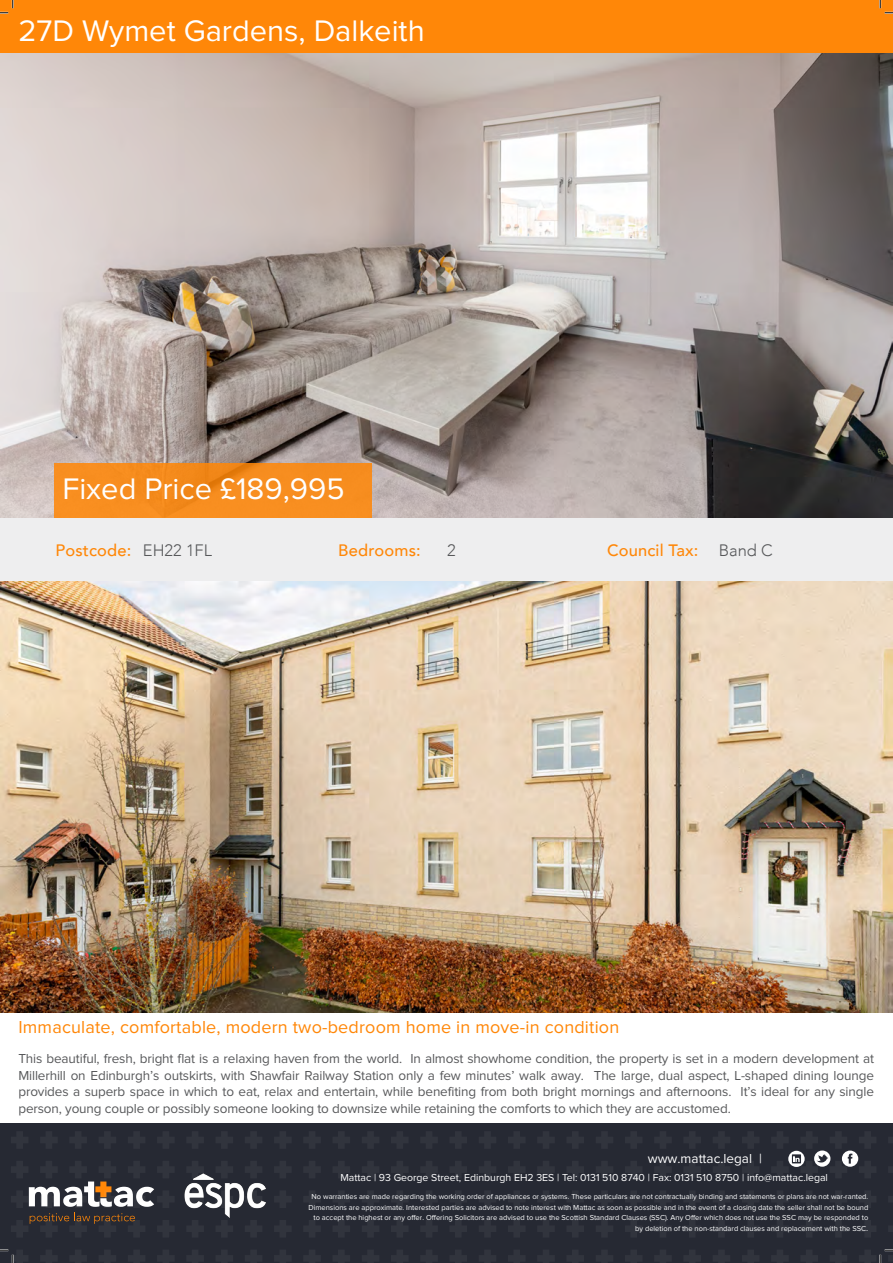
<style>
.page{position:relative;width:893px;height:1263px;background:#fff}
.page>*{position:absolute;margin:0;border:0;box-sizing:border-box;transform-origin:0 0}
.t1{font:30.9px "Proxima Nova";color:#fff}
.t2{font:18px "Proxima Nova";letter-spacing:.01em;color:#ff8708}
.t3{font:500 16.5px "Avenir";letter-spacing:.01em;color:#ff8708}
.t4{font:300 16.5px "Avenir";color:#57585a}
.t5{font:13.5px/16.5px "Proxima Nova";letter-spacing:-.01em;color:#57585a;text-align:justify}
.t6{font:13.5px "Proxima Nova";color:#fff}
.t7{font:10.5px "Proxima Nova";color:#fff}
.t8{font:7.5px/10.5px "Proxima Nova";color:#fff;text-align:right}
.s1{font-weight:300;color:#57585a}
.s2{font-family:"Avenir";font-weight:500}
</style>
<div class="page">
<img style="left:1px;top:580px;width:891px;height:433px">
<img style="left:1px;top:52px;width:891px;height:466px">
<div style="left:0;top:1124px;width:893px;height:139px;background:#262933"></div>
<div style="left:0;top:0;width:893px;height:52px;background:#ff8708"></div>
<div style="left:0;top:518px;width:893px;height:62px;background:#eeeeef"></div>
<div style="left:54px;top:463px;width:317px;height:54px;background:#f78e1f"></div>
<svg style="left:421px;top:1250px;width:16px;height:13px"></svg>
<svg style="left:362px;top:1250px;width:17px;height:13px"></svg>
<svg style="left:304px;top:1250px;width:16px;height:13px"></svg>
<svg style="left:245px;top:1250px;width:17px;height:13px"></svg>
<svg style="left:187px;top:1250px;width:16px;height:13px"></svg>
<svg style="left:128px;top:1250px;width:17px;height:13px"></svg>
<svg style="left:70px;top:1250px;width:16px;height:13px"></svg>
<svg style="left:333px;top:1250px;width:17px;height:13px"></svg>
<svg style="left:275px;top:1250px;width:16px;height:13px"></svg>
<svg style="left:216px;top:1250px;width:17px;height:13px"></svg>
<svg style="left:158px;top:1250px;width:16px;height:13px"></svg>
<svg style="left:99px;top:1250px;width:17px;height:13px"></svg>
<svg style="left:41px;top:1250px;width:16px;height:13px"></svg>
<svg style="left:391px;top:1250px;width:17px;height:13px"></svg>
<svg style="left:421px;top:1220px;width:16px;height:17px"></svg>
<svg style="left:362px;top:1220px;width:17px;height:17px"></svg>
<svg style="left:304px;top:1220px;width:16px;height:17px"></svg>
<svg style="left:245px;top:1231px;width:17px;height:6px"></svg>
<svg style="left:187px;top:1231px;width:16px;height:6px"></svg>
<svg style="left:333px;top:1220px;width:17px;height:17px"></svg>
<svg style="left:275px;top:1220px;width:16px;height:17px"></svg>
<svg style="left:216px;top:1231px;width:17px;height:6px"></svg>
<svg style="left:391px;top:1220px;width:17px;height:17px"></svg>
<svg style="left:421px;top:1191px;width:16px;height:17px"></svg>
<svg style="left:362px;top:1191px;width:17px;height:17px"></svg>
<svg style="left:304px;top:1191px;width:16px;height:17px"></svg>
<svg style="left:333px;top:1191px;width:17px;height:17px"></svg>
<svg style="left:280px;top:1191px;width:11px;height:17px"></svg>
<svg style="left:391px;top:1191px;width:17px;height:17px"></svg>
<svg style="left:421px;top:1161px;width:16px;height:17px"></svg>
<svg style="left:362px;top:1161px;width:17px;height:17px"></svg>
<svg style="left:304px;top:1161px;width:16px;height:17px"></svg>
<svg style="left:333px;top:1161px;width:17px;height:17px"></svg>
<svg style="left:280px;top:1161px;width:11px;height:17px"></svg>
<svg style="left:391px;top:1161px;width:17px;height:17px"></svg>
<svg style="left:421px;top:1132px;width:16px;height:16px"></svg>
<svg style="left:362px;top:1132px;width:17px;height:16px"></svg>
<svg style="left:304px;top:1132px;width:16px;height:16px"></svg>
<svg style="left:245px;top:1132px;width:17px;height:16px"></svg>
<svg style="left:187px;top:1132px;width:16px;height:16px"></svg>
<svg style="left:128px;top:1132px;width:17px;height:16px"></svg>
<svg style="left:70px;top:1132px;width:16px;height:16px"></svg>
<svg style="left:11px;top:1132px;width:17px;height:16px"></svg>
<svg style="left:333px;top:1132px;width:17px;height:16px"></svg>
<svg style="left:275px;top:1132px;width:16px;height:16px"></svg>
<svg style="left:216px;top:1132px;width:17px;height:16px"></svg>
<svg style="left:158px;top:1132px;width:16px;height:16px"></svg>
<svg style="left:99px;top:1132px;width:17px;height:16px"></svg>
<svg style="left:41px;top:1132px;width:16px;height:16px"></svg>
<svg style="left:391px;top:1132px;width:17px;height:16px"></svg>
<svg style="left:830px;top:1250px;width:17px;height:13px"></svg>
<svg style="left:772px;top:1250px;width:16px;height:13px"></svg>
<svg style="left:713px;top:1250px;width:17px;height:13px"></svg>
<svg style="left:655px;top:1250px;width:16px;height:13px"></svg>
<svg style="left:596px;top:1250px;width:17px;height:13px"></svg>
<svg style="left:538px;top:1250px;width:16px;height:13px"></svg>
<svg style="left:479px;top:1250px;width:17px;height:13px"></svg>
<svg style="left:801px;top:1250px;width:17px;height:13px"></svg>
<svg style="left:742px;top:1250px;width:17px;height:13px"></svg>
<svg style="left:684px;top:1250px;width:17px;height:13px"></svg>
<svg style="left:625px;top:1250px;width:17px;height:13px"></svg>
<svg style="left:567px;top:1250px;width:17px;height:13px"></svg>
<svg style="left:508px;top:1250px;width:17px;height:13px"></svg>
<svg style="left:450px;top:1250px;width:17px;height:13px"></svg>
<svg style="left:889px;top:1226px;width:4px;height:6px"></svg>
<svg style="left:830px;top:1220px;width:17px;height:17px"></svg>
<svg style="left:772px;top:1220px;width:16px;height:17px"></svg>
<svg style="left:713px;top:1220px;width:17px;height:17px"></svg>
<svg style="left:655px;top:1220px;width:16px;height:17px"></svg>
<svg style="left:596px;top:1220px;width:17px;height:17px"></svg>
<svg style="left:538px;top:1220px;width:16px;height:17px"></svg>
<svg style="left:479px;top:1220px;width:17px;height:17px"></svg>
<svg style="left:801px;top:1220px;width:17px;height:17px"></svg>
<svg style="left:742px;top:1220px;width:17px;height:17px"></svg>
<svg style="left:684px;top:1220px;width:17px;height:17px"></svg>
<svg style="left:625px;top:1220px;width:17px;height:17px"></svg>
<svg style="left:567px;top:1220px;width:17px;height:17px"></svg>
<svg style="left:508px;top:1220px;width:17px;height:17px"></svg>
<svg style="left:450px;top:1220px;width:17px;height:17px"></svg>
<svg style="left:859px;top:1220px;width:17px;height:17px"></svg>
<svg style="left:889px;top:1196px;width:4px;height:6px"></svg>
<svg style="left:830px;top:1191px;width:17px;height:17px"></svg>
<svg style="left:772px;top:1191px;width:16px;height:17px"></svg>
<svg style="left:713px;top:1191px;width:17px;height:17px"></svg>
<svg style="left:655px;top:1191px;width:16px;height:17px"></svg>
<svg style="left:596px;top:1191px;width:17px;height:17px"></svg>
<svg style="left:538px;top:1191px;width:16px;height:17px"></svg>
<svg style="left:479px;top:1191px;width:17px;height:17px"></svg>
<svg style="left:801px;top:1191px;width:17px;height:17px"></svg>
<svg style="left:742px;top:1191px;width:17px;height:17px"></svg>
<svg style="left:684px;top:1191px;width:17px;height:17px"></svg>
<svg style="left:625px;top:1191px;width:17px;height:17px"></svg>
<svg style="left:567px;top:1191px;width:17px;height:17px"></svg>
<svg style="left:508px;top:1191px;width:17px;height:17px"></svg>
<svg style="left:450px;top:1191px;width:17px;height:17px"></svg>
<svg style="left:859px;top:1191px;width:17px;height:17px"></svg>
<svg style="left:889px;top:1167px;width:4px;height:5px"></svg>
<svg style="left:713px;top:1161px;width:17px;height:17px"></svg>
<svg style="left:655px;top:1161px;width:16px;height:17px"></svg>
<svg style="left:596px;top:1161px;width:17px;height:17px"></svg>
<svg style="left:538px;top:1161px;width:16px;height:17px"></svg>
<svg style="left:479px;top:1161px;width:17px;height:17px"></svg>
<svg style="left:742px;top:1161px;width:17px;height:17px"></svg>
<svg style="left:684px;top:1161px;width:17px;height:17px"></svg>
<svg style="left:625px;top:1161px;width:17px;height:17px"></svg>
<svg style="left:567px;top:1161px;width:17px;height:17px"></svg>
<svg style="left:508px;top:1161px;width:17px;height:17px"></svg>
<svg style="left:450px;top:1161px;width:17px;height:17px"></svg>
<svg style="left:889px;top:1137px;width:4px;height:6px"></svg>
<svg style="left:713px;top:1132px;width:17px;height:16px"></svg>
<svg style="left:655px;top:1132px;width:16px;height:16px"></svg>
<svg style="left:596px;top:1132px;width:17px;height:16px"></svg>
<svg style="left:538px;top:1132px;width:16px;height:16px"></svg>
<svg style="left:479px;top:1132px;width:17px;height:16px"></svg>
<svg style="left:742px;top:1132px;width:17px;height:16px"></svg>
<svg style="left:684px;top:1132px;width:17px;height:16px"></svg>
<svg style="left:625px;top:1132px;width:17px;height:16px"></svg>
<svg style="left:567px;top:1132px;width:17px;height:16px"></svg>
<svg style="left:508px;top:1132px;width:17px;height:16px"></svg>
<svg style="left:450px;top:1132px;width:17px;height:16px"></svg>
<svg style="left:772px;top:1132px;width:104px;height:46px"></svg>
<svg style="left:11px;top:1161px;width:163px;height:76px"></svg>
<svg style="left:0;top:0;width:14px;height:14px"></svg>
<svg style="left:0;top:1249px;width:28px;height:14px"></svg>
<svg style="left:879px;top:0;width:14px;height:14px"></svg>
<svg style="left:859px;top:1249px;width:34px;height:14px"></svg>
<img style="left:172px;top:1161px;width:108px;height:70px">
<p class="t1" style="left:18px;top:17px;width:408px">27D Wymet Gardens, Dalkeith</p>
<p class="t1" style="left:62px;top:475px;width:284px">Fixed Price £189,995</p>
<p class="t3" style="left:56px;top:536px;width:158px">Postcode: <span class="s1">EH22 1FL</span></p>
<p class="t3" style="left:338px;top:536px;width:84px">Bedrooms:</p>
<p class="t4" style="left:447px;top:541px;width:10px">2</p>
<p class="t3" style="left:607px;top:536px;width:167px">Council Tax: <span class="s1">Band C</span></p>
<p class="t2" style="left:18px;top:1019px;width:602px">Immaculate, comfortable, modern two-bedroom home in move-in condition</p>
<p class="t5" style="left:18px;top:1051px;width:857px">This beautiful, fresh, bright flat is a relaxing haven from the world. In almost showhome condition, the property is set in a modern development at Millerhill on Edinburgh’s outskirts, with Shawfair Railway Station only a few minutes’ walk away. The large, dual aspect, L-shaped dining lounge provides a superb space in which to eat, relax and entertain, while benefiting from both bright mornings and afternoons. It’s ideal for any single person, young couple or possibly someone looking to downsize while retaining the comforts to which they are accustomed.</p>
<p class="t6" style="left:648px;top:1153px;width:116px">www.mattac.legal |</p>
<p class="t7" style="left:340px;top:1172px;width:489px">Mattac | 93 George Street, Edinburgh EH2 3ES | Tel: 0131 510 8740 | Fax: 0131 510 8750 | info@mattac.legal</p>
<p class="t8" style="left:309px;top:1192px;width:561px">No warranties are made regarding the working order of appliances or systems. These particulars are not contractually binding and statements or plans are not war-ranted.<br>Dimensions are approximate. Interested parties are advised to note interest with Mattac as soon as possible and in the event of a closing date the seller shall not be bound to accept the highest or any offer. Offering Solicitors are advised to use the Scottish Standard Clauses (SSC). Any Offer which does not use the SSC may be responded to by deletion of the non-standard clauses and replacement with the SSC<span class="s2">.</span></p>
</div>
